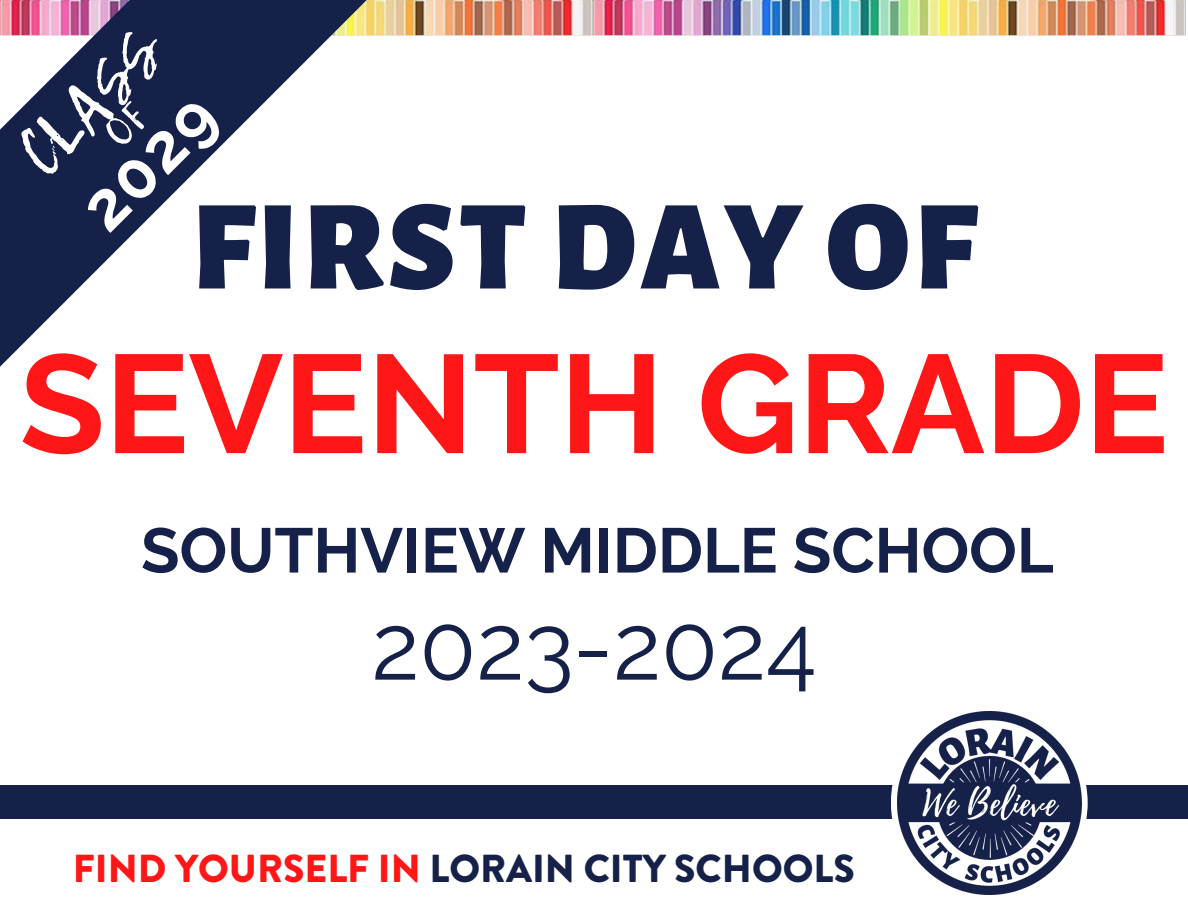
<style>
.page{position:relative;width:1188px;height:918px;background:#fff}
.page>*{position:absolute;margin:0;border:0;box-sizing:border-box;transform-origin:0 0}
.t1{font:700 139.5px "Raleway";color:#ff1616}
.t2{font:900 128.4px "Alegreya Sans SC";letter-spacing:.03em;color:#152148}
.t3{font:92.55px "Raleway";color:#152148}
.t4{font:66px "Lemon Tuesday";color:#fff}
.t5{font:700 66px "Raleway";color:#fff}
.t6{font:700 63px "Raleway";color:#152148}
.t7{font:900 39px "Brandon Grotesque";color:#152148}
.s1{color:#ff1616}
</style>
<div class="page">
<img style="left:367px;top:0;width:819px;height:36px">
<div style="left:0;top:785px;width:1188px;height:34px;background:#152148"></div>
<div style="left:891px;top:704px;width:197px;height:197px;background:#fff;border-radius:50%"></div>
<img style="left:898px;top:711px;width:183px;height:184px">
<svg style="left:0;top:0;width:367px;height:367px"></svg>
<div style="left:102px;top:100px;width:49px;height:48px;background:#152148"></div>
<p class="t4" style="left:-6px;top:129px;width:172px;rotate:-45deg">CLASS</p>
<p class="t5" style="left:65px;top:191px;width:161px;rotate:-45deg">2029</p>
<p class="t2" style="left:191px;top:186px;width:786px">FIRST DAY OF</p>
<p class="t1" style="left:19px;top:322px;width:1151px">SEVENTH GRADE</p>
<p class="t6" style="left:141px;top:513px;width:914px">SOUTHVIEW MIDDLE SCHOOL</p>
<p class="t3" style="left:371px;top:593px;width:447px">2023-2024</p>
<p class="t7" style="left:73px;top:841px;width:783px"><span class="s1">FIND YOURSELF IN</span> LORAIN CITY SCHOOLS</p>
</div>
